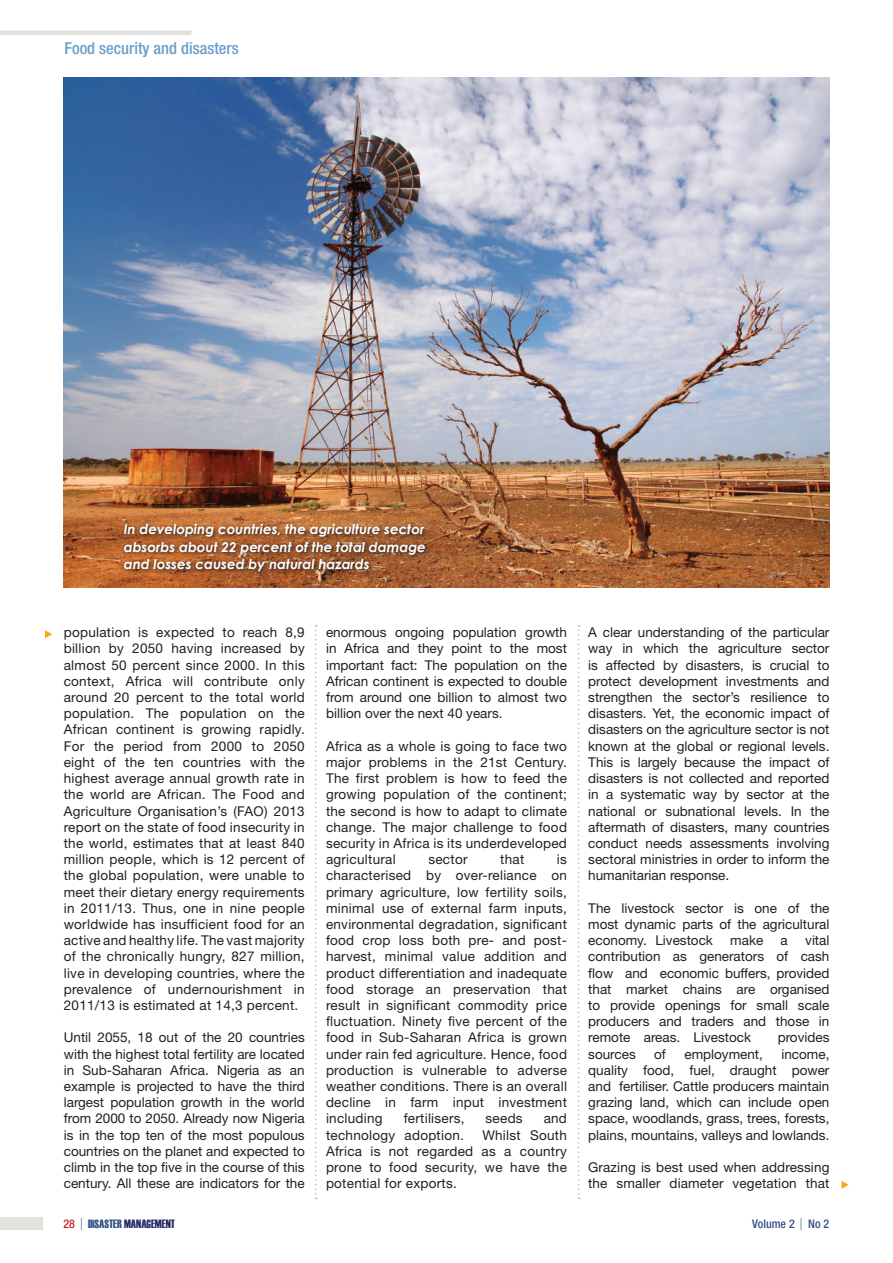
<style>
.page{position:relative;width:893px;height:1263px;background:#fff}
.page>*{position:absolute;margin:0;border:0;box-sizing:border-box;transform-origin:0 0}
.t1{font:500 condensed 16.5px "Helvetica Neue";color:#6a9fcc}
.t2{font:13.5px/16.2px "Helvetica Neue";color:#231f20;text-align:justify}
.t3{font:italic 700 13.5px/17.2px "Century Gothic";color:#fff}
.t4{font:13.5px "Helvetica Neue";letter-spacing:.02em;color:#231f20}
.t5{font:12px "Haettenschweiler";color:#272a64}
.t6{font:500 condensed 12px "Helvetica Neue";color:#355084}
.s1{font-family:"Helvetica Neue";font-weight:500;font-stretch:condensed;color:#d02029}
.s2{font-family:"Helvetica Neue";font-weight:500;font-stretch:condensed;font-size:16.5px;color:#355084}
.s3{color:#355084}
.s4{font-size:16.5px}
</style>
<div class="page">
<hr style="left:0;top:31px;width:191px;height:4px;background:#e3e1dc">
<div style="left:0;top:1218px;width:43px;height:12px;background:#e3e1dc"></div>
<svg style="left:578px;top:625px;width:2px;height:574px"></svg>
<svg style="left:315px;top:625px;width:2px;height:574px"></svg>
<svg style="left:45px;top:630px;width:7px;height:8px"></svg>
<svg style="left:841px;top:1181px;width:8px;height:8px"></svg>
<img style="left:64px;top:77px;width:765px;height:511px">
<svg style="left:121px;top:522px;width:310px;height:55px;background:#94572f"></svg>
<p class="t1" style="left:64px;top:39px;width:176px">Food security and disasters</p>
<p class="t3" style="left:124px;top:520px;width:304px">In developing countries, the agriculture sector absorbs about 22 percent of the total damage and losses caused by natural hazards</p>
<p class="t2" style="left:64px;top:624px;width:242px">population is expected to reach 8,9 billion by 2050 having increased by almost 50 percent since 2000. In this context, Africa will contribute only around 20 percent to the total world population. The population on the African continent is growing rapidly.<br>For the period from 2000 to 2050 eight of the ten countries with the highest average annual growth rate in the world are African. The Food and Agriculture Organisation’s (FAO) 2013 report on the state of food insecurity in the world, estimates that at least 840 million people, which is 12 percent of the global population, were unable to meet their dietary energy requirements in 2011/13. Thus, one in nine people worldwide has insufficient food for an active and healthy life. The vast majority of the chronically hungry, 827 million, live in developing countries, where the prevalence of undernourishment in 2011/13 is estimated at 14,3 percent.</p>
<p class="t2" style="left:64px;top:1029px;width:242px">Until 2055, 18 out of the 20 countries with the highest total fertility are located in Sub-Saharan Africa. Nigeria as an example is projected to have the third largest population growth in the world from 2000 to 2050. Already now Nigeria is in the top ten of the most populous countries on the planet and expected to climb in the top five in the course of this century. All these are indicators for the</p>
<p class="t2" style="left:326px;top:624px;width:242px">enormous ongoing population growth in Africa and they point to the most important fact: The population on the African continent is expected to double from around one billion to almost two billion over the next 40 years.</p>
<p class="t2" style="left:326px;top:738px;width:242px">Africa as a whole is going to face two major problems in the 21st Century.<br>The first problem is how to feed the growing population of the continent; the second is how to adapt to climate change. The major challenge to food security in Africa is its underdeveloped agricultural</p>
<p class="t2" style="left:326px;top:851px;width:242px;text-indent:231px">is characterised by over-reliance on primary agriculture, low fertility soils, minimal use of external farm inputs, environmental degradation, significant food crop loss both pre- and post&shy;harvest, minimal value addition and product differentiation and inadequate food storage an preservation that result in significant commodity price fluctuation. Ninety five percent of the food in Sub-Saharan Africa is grown under rain fed agriculture. Hence, food production is vulnerable to adverse weather conditions. There is an overall decline in farm input investment including</p>
<p class="t2" style="left:428px;top:851px;width:41px">sector</p>
<p class="t2" style="left:500px;top:851px;width:26px">that</p>
<p class="t4" style="left:404px;top:1110px;width:62px">fertilisers,</p>
<p class="t2" style="left:486px;top:1110px;width:39px">seeds</p>
<p class="t2" style="left:544px;top:1110px;width:25px">and</p>
<p class="t4" style="left:326px;top:1127px;width:139px">technology adoption.</p>
<p class="t2" style="left:326px;top:1126px;width:242px;text-indent:156px">Whilst South Africa is not regarded as a country prone to food security, we have the potential for exports.</p>
<p class="t2" style="left:588px;top:624px;width:243px">A clear understanding of the particular way in which the agriculture sector is affected by disasters, is crucial to protect development investments and strengthen the sector’s resilience to disasters. Yet, the economic impact of disasters on the agriculture sector is not known at the global or regional levels.<br>This is largely because the impact of disasters is not collected and reported in a systematic way by sector at the national or subnational levels. In the aftermath of disasters, many countries conduct needs assessments involving sectoral ministries in order to inform the humanitarian response.</p>
<p class="t2" style="left:588px;top:900px;width:243px">The livestock sector is one of the most dynamic parts of the agricultural economy. Livestock</p>
<p class="t2" style="left:588px;top:932px;width:243px;text-indent:217px">vital contribution as generators of cash flow and economic buffers, provided that market chains are organised to provide openings for small scale producers and traders and those in remote areas. Livestock</p>
<p class="t2" style="left:730px;top:932px;width:35px">make</p>
<p class="t2" style="left:781px;top:932px;width:9px">a</p>
<p class="t2" style="left:778px;top:1029px;width:53px">provides</p>
<p class="t2" style="left:588px;top:1045px;width:49px">sources</p>
<p class="t2" style="left:654px;top:1045px;width:13px">of</p>
<p class="t2" style="left:684px;top:1045px;width:80px">employment,</p>
<p class="t2" style="left:588px;top:1045px;width:243px;text-indent:193px">income, quality food, fuel, draught power and fertiliser. Cattle producers maintain grazing land, which can include open space, woodlands, grass, trees, forests, plains, mountains, valleys and lowlands.</p>
<p class="t2" style="left:588px;top:1159px;width:243px">Grazing is best used when addressing the smaller diameter vegetation that</p>
<p class="t5" style="left:64px;top:1216px;width:113px"><span class="s1">28</span> <span class="s2">|</span> <span class="s3">DISASTER</span> MANAGEMENT</p>
<p class="t6" style="left:752px;top:1217px;width:78px">Volume 2 <span class="s4">|</span> No 2</p>
</div>
